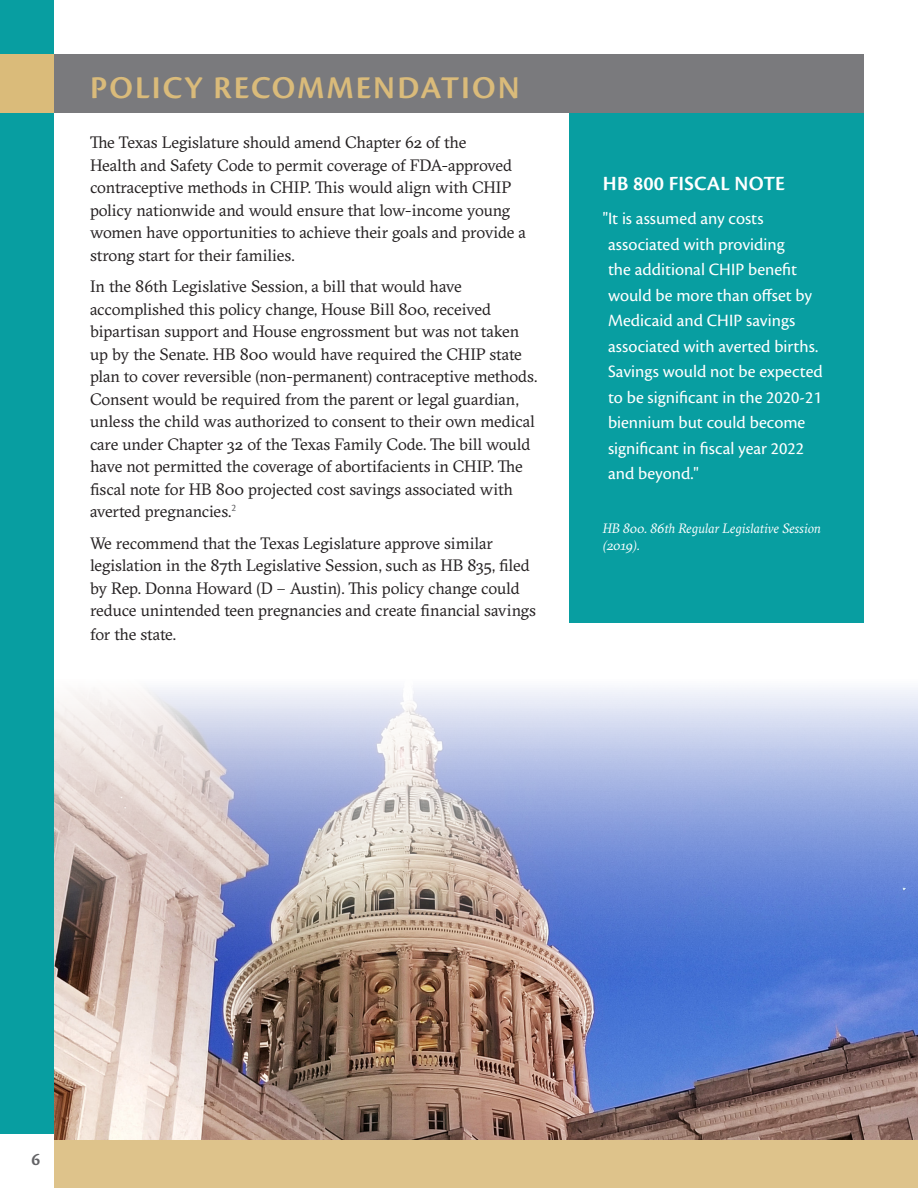
<style>
.page{position:relative;width:918px;height:1188px;background:#fff}
.page>*{position:absolute;margin:0;border:0;box-sizing:border-box;transform-origin:0 0}
.Section_head{font:600 33px "Cronos Pro";letter-spacing:.06em;color:#dabb7a}
.captions{font:600 21px "Cronos Pro";letter-spacing:.01em;color:#fff}
.captions-2{font:18px/25.5px "Cronos Pro";color:#fff}
.t1{font:600 18px "Cronos Pro";color:#636366}
.body_copy{font:16.5px/22.5px "GT Sectra";letter-spacing:-.01em;color:#231f20}
.captions-3{font:italic 13.5px/16.5px "GT Sectra";letter-spacing:-.005em;color:#fff}
</style>
<div class="page">
<div style="left:54px;top:1134px;width:864px;height:54px;background:#dec38b"></div>
<div style="left:0;top:0;width:54px;height:1134px;background:#089ea1"></div>
<div style="left:54px;top:54px;width:810px;height:59px;background:#7a7a7d"></div>
<div style="left:0;top:54px;width:54px;height:59px;background:#dabb7a"></div>
<img style="left:54px;top:688px;width:864px;height:452px">
<div style="left:569px;top:113px;width:295px;height:509px;background:#089ea1"></div>
<p class="Section_head" style="left:90px;top:69px;width:431px">POLICY RECOMMENDATION</p>
<p class="body_copy" style="left:90px;top:131px;width:437px">The Texas Legislature should amend Chapter 62 of the<br>Health and Safety Code to permit coverage of FDA-approved contraceptive methods in CHIP. This would align with CHIP policy nationwide and would ensure that low-income young women have opportunities to achieve their goals and provide a strong start for their families.</p>
<p class="body_copy" style="left:90px;top:275px;width:449px">In the 86th Legislative Session, a bill that would have accomplished this policy change, House Bill 800, received bipartisan support and House engrossment but was not taken up by the Senate. HB 800 would have required the CHIP state plan to cover reversible (non-permanent) contraceptive methods.<br>Consent would be required from the parent or legal guardian, unless the child was authorized to consent to their own medical care under Chapter 32 of the Texas Family Code. The bill would have not permitted the coverage of abortifacients in CHIP. The fiscal note for HB 800 projected cost savings associated with averted pregnancies.<sup>2</sup></p>
<p class="body_copy" style="left:90px;top:532px;width:447px">We recommend that the Texas Legislature approve similar legislation in the 87th Legislative Session, such as HB 835, filed by Rep. Donna Howard (D – Austin). This policy change could reduce unintended teen pregnancies and create financial savings</p>
<p class="body_copy" style="left:90px;top:623px;width:87px">for the state.</p>
<p class="captions" style="left:603px;top:171px;width:184px">HB 800 FISCAL NOTE</p>
<p class="captions-2" style="left:603px;top:206px;width:222px">"It is assumed any costs associated with providing<br>the additional CHIP benefit would be more than offset by<br>Medicaid and CHIP savings associated with averted births.<br>Savings would not be expected to be significant in the 2020-21 biennium but could become significant in fiscal year 2022 and beyond."</p>
<p class="captions-3" style="left:603px;top:520px;width:220px">HB 800. 86th Regular Legislative Session (2019).</p>
<p class="t1" style="left:32px;top:1149px;width:10px">6</p>
</div>
